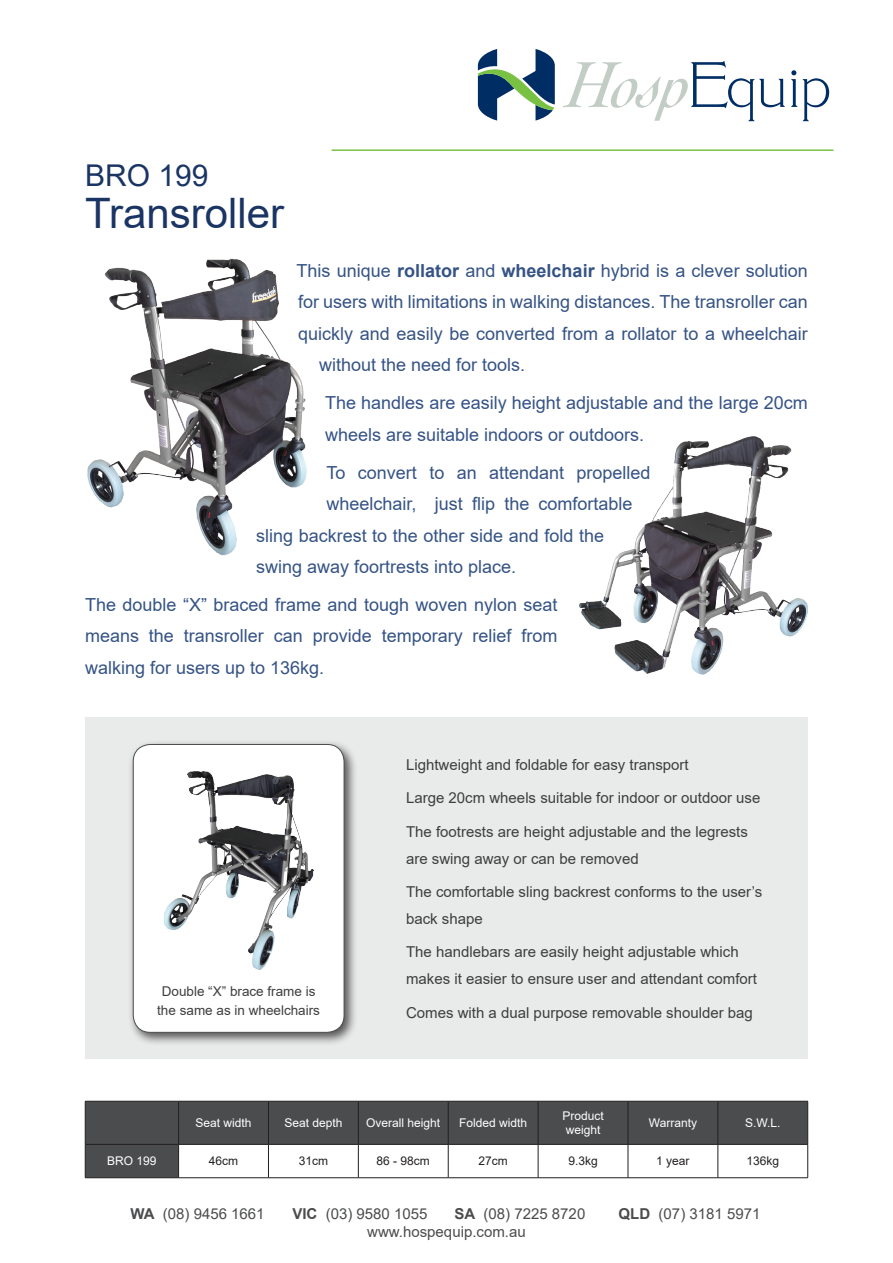
<style>
.page{position:relative;width:893px;height:1263px;background:#fff}
.page>*{position:absolute;margin:0;border:0;box-sizing:border-box;transform-origin:0 0}
.t1{font:42px "Arial";color:#1a3564}
.t2{font:30px "Arial";color:#1a3564}
.t3{font:18px/31.5px "Arial";color:#355385}
.t4{font:15px/27px "Arial";color:#3e3e3f}
.t5{font:15px "Arial";color:#4b4c4d}
.t6{font:13.5px/19.5px "Arial";color:#3e3e3f;text-align:center}
.t7{font:12px/14.4px "Arial";color:#fff}
.t8{font:12px "Arial";color:#231f20}
.s1{font-weight:700}
</style>
<div class="page">
<svg style="left:791px;top:70px;width:38px;height:51px"></svg>
<svg style="left:563px;top:61px;width:222px;height:60px"></svg>
<svg style="left:478px;top:49px;width:77px;height:72px"></svg>
<hr style="left:332px;top:149px;width:501px;height:2px;background:#79c142">
<svg style="left:86px;top:1102px;width:721px;height:75px;fill:#4b4c4d"></svg>
<hr style="left:85px;top:1101px;width:94px;height:1px;background:#231f20">
<hr style="left:85px;top:1101px;width:1px;height:43px;background:#231f20">
<hr style="left:179px;top:1101px;width:89px;height:1px;background:#231f20">
<hr style="left:178px;top:1101px;width:1px;height:43px;background:#231f20">
<hr style="left:268px;top:1101px;width:90px;height:1px;background:#231f20">
<hr style="left:268px;top:1101px;width:1px;height:43px;background:#231f20">
<hr style="left:358px;top:1101px;width:90px;height:1px;background:#231f20">
<hr style="left:358px;top:1101px;width:1px;height:43px;background:#231f20">
<hr style="left:448px;top:1101px;width:90px;height:1px;background:#231f20">
<hr style="left:448px;top:1101px;width:1px;height:43px;background:#231f20">
<hr style="left:538px;top:1101px;width:90px;height:1px;background:#231f20">
<hr style="left:538px;top:1101px;width:1px;height:43px;background:#231f20">
<hr style="left:628px;top:1101px;width:90px;height:1px;background:#231f20">
<hr style="left:628px;top:1101px;width:1px;height:43px;background:#231f20">
<hr style="left:718px;top:1101px;width:90px;height:1px;background:#231f20">
<hr style="left:718px;top:1101px;width:1px;height:43px;background:#231f20">
<hr style="left:807px;top:1101px;width:1px;height:43px;background:#231f20">
<hr style="left:85px;top:1144px;width:94px;height:1px;background:#231f20">
<hr style="left:85px;top:1144px;width:1px;height:33px;background:#231f20">
<hr style="left:179px;top:1144px;width:89px;height:1px;background:#231f20">
<hr style="left:178px;top:1144px;width:1px;height:33px;background:#231f20">
<hr style="left:268px;top:1144px;width:90px;height:1px;background:#231f20">
<hr style="left:268px;top:1144px;width:1px;height:33px;background:#231f20">
<hr style="left:358px;top:1144px;width:90px;height:1px;background:#231f20">
<hr style="left:358px;top:1144px;width:1px;height:33px;background:#231f20">
<hr style="left:448px;top:1144px;width:90px;height:1px;background:#231f20">
<hr style="left:448px;top:1144px;width:1px;height:33px;background:#231f20">
<hr style="left:538px;top:1144px;width:90px;height:1px;background:#231f20">
<hr style="left:538px;top:1144px;width:1px;height:33px;background:#231f20">
<hr style="left:628px;top:1144px;width:90px;height:1px;background:#231f20">
<hr style="left:628px;top:1144px;width:1px;height:33px;background:#231f20">
<hr style="left:718px;top:1144px;width:90px;height:1px;background:#231f20">
<hr style="left:718px;top:1144px;width:1px;height:33px;background:#231f20">
<hr style="left:807px;top:1144px;width:1px;height:33px;background:#231f20">
<hr style="left:85px;top:1177px;width:94px;height:1px;background:#231f20">
<hr style="left:179px;top:1177px;width:89px;height:1px;background:#231f20">
<hr style="left:268px;top:1177px;width:90px;height:1px;background:#231f20">
<hr style="left:358px;top:1177px;width:90px;height:1px;background:#231f20">
<hr style="left:448px;top:1177px;width:90px;height:1px;background:#231f20">
<hr style="left:538px;top:1177px;width:90px;height:1px;background:#231f20">
<hr style="left:628px;top:1177px;width:90px;height:1px;background:#231f20">
<hr style="left:718px;top:1177px;width:90px;height:1px;background:#231f20">
<div style="left:85px;top:718px;width:723px;height:341px;background:#e9ebea"></div>
<div style="left:128px;top:739px;width:230px;height:307px;background:#231f20;opacity:.75"></div>
<div style="left:133px;top:744px;width:211px;height:288px;background:#fff;border-radius:17px"></div>
<div style="left:133px;top:744px;width:211px;height:289px;border:1px solid #4b4c4d;border-radius:17px"></div>
<img style="left:579px;top:436px;width:229px;height:239px">
<img style="left:87px;top:258px;width:220px;height:297px">
<img style="left:164px;top:772px;width:149px;height:198px">
<h2 class="t2" style="left:85px;top:155px;width:125px">BRO 199</h2>
<h1 class="t1" style="left:85px;top:184px;width:201px">Transroller</h1>
<p class="t3" style="left:297px;top:255px;width:513px">This unique <span class="s1">rollator</span> and <span class="s1">wheelchair</span> hybrid is a clever solution</p>
<p class="t3" style="left:298px;top:286px;width:511px">for users with limitations in walking distances. The transroller can</p>
<p class="t3" style="left:298px;top:318px;width:511px">quickly and easily be converted from a rollator to a wheelchair</p>
<p class="t3" style="left:319px;top:349px;width:208px">without the need for tools.</p>
<p class="t3" style="left:325px;top:387px;width:484px">The handles are easily height adjustable and the large 20cm wheels are suitable indoors or outdoors.</p>
<p class="t3" style="left:327px;top:456px;width:325px">To convert to an attendant propelled</p>
<p class="t3" style="left:327px;top:488px;width:307px">wheelchair, just flip the comfortable</p>
<p class="t3" style="left:256px;top:519px;width:349px">sling backrest to the other side and fold the</p>
<p class="t3" style="left:256px;top:551px;width:262px">swing away foortrests into place.</p>
<p class="t3" style="left:85px;top:589px;width:474px;text-align:justify">The double “X” braced frame and tough woven nylon seat means the transroller can provide temporary relief from walking for users up to 136kg.</p>
<p class="t6" style="left:157px;top:981px;width:164px">Double “X” brace frame is the same as in wheelchairs</p>
<p class="t4" style="left:406px;top:751px;width:284px">Lightweight and foldable for easy transport</p>
<p class="t4" style="left:406px;top:784px;width:356px">Large 20cm wheels suitable for indoor or outdoor use</p>
<p class="t4" style="left:406px;top:818px;width:343px">The footrests are height adjustable and the legrests are swing away or can be removed</p>
<p class="t4" style="left:406px;top:878px;width:358px">The comfortable sling backrest conforms to the user’s back shape</p>
<p class="t4" style="left:406px;top:938px;width:352px">The handlebars are easily height adjustable which makes it easier to ensure user and attendant comfort</p>
<p class="t4" style="left:406px;top:999px;width:348px">Comes with a dual purpose removable shoulder bag</p>
<p class="t7" style="left:196px;top:1116px;width:58px">Seat width</p>
<p class="t7" style="left:284px;top:1116px;width:60px">Seat depth</p>
<p class="t7" style="left:366px;top:1116px;width:76px">Overall height</p>
<p class="t7" style="left:459px;top:1116px;width:70px">Folded width</p>
<p class="t7" style="left:562px;top:1108px;width:43px">Product weight</p>
<p class="t7" style="left:649px;top:1116px;width:50px">Warranty</p>
<p class="t7" style="left:745px;top:1116px;width:37px">S.W.L.</p>
<p class="t7" style="left:107px;top:1154px;width:51px">BRO 199</p>
<p class="t8" style="left:209px;top:1153px;width:31px">46cm</p>
<p class="t8" style="left:299px;top:1153px;width:31px">31cm</p>
<p class="t8" style="left:377px;top:1153px;width:55px">86 - 98cm</p>
<p class="t8" style="left:478px;top:1153px;width:31px">27cm</p>
<p class="t8" style="left:568px;top:1153px;width:31px">9.3kg</p>
<p class="t8" style="left:656px;top:1153px;width:35px">1 year</p>
<p class="t8" style="left:746px;top:1153px;width:34px">136kg</p>
<p class="t5" style="left:130px;top:1203px;width:136px"><span class="s1">WA</span> (08) 9456 1661</p>
<p class="t5" style="left:292px;top:1203px;width:137px"><span class="s1">VIC</span> (03) 9580 1055</p>
<p class="t5" style="left:454px;top:1203px;width:132px"><span class="s1">SA</span> (08) 7225 8720</p>
<p class="t5" style="left:619px;top:1203px;width:143px"><span class="s1">QLD</span> (07) 3181 5971</p>
<p class="t5" style="left:367px;top:1221px;width:160px">www.hospequip.com.au</p>
</div>
